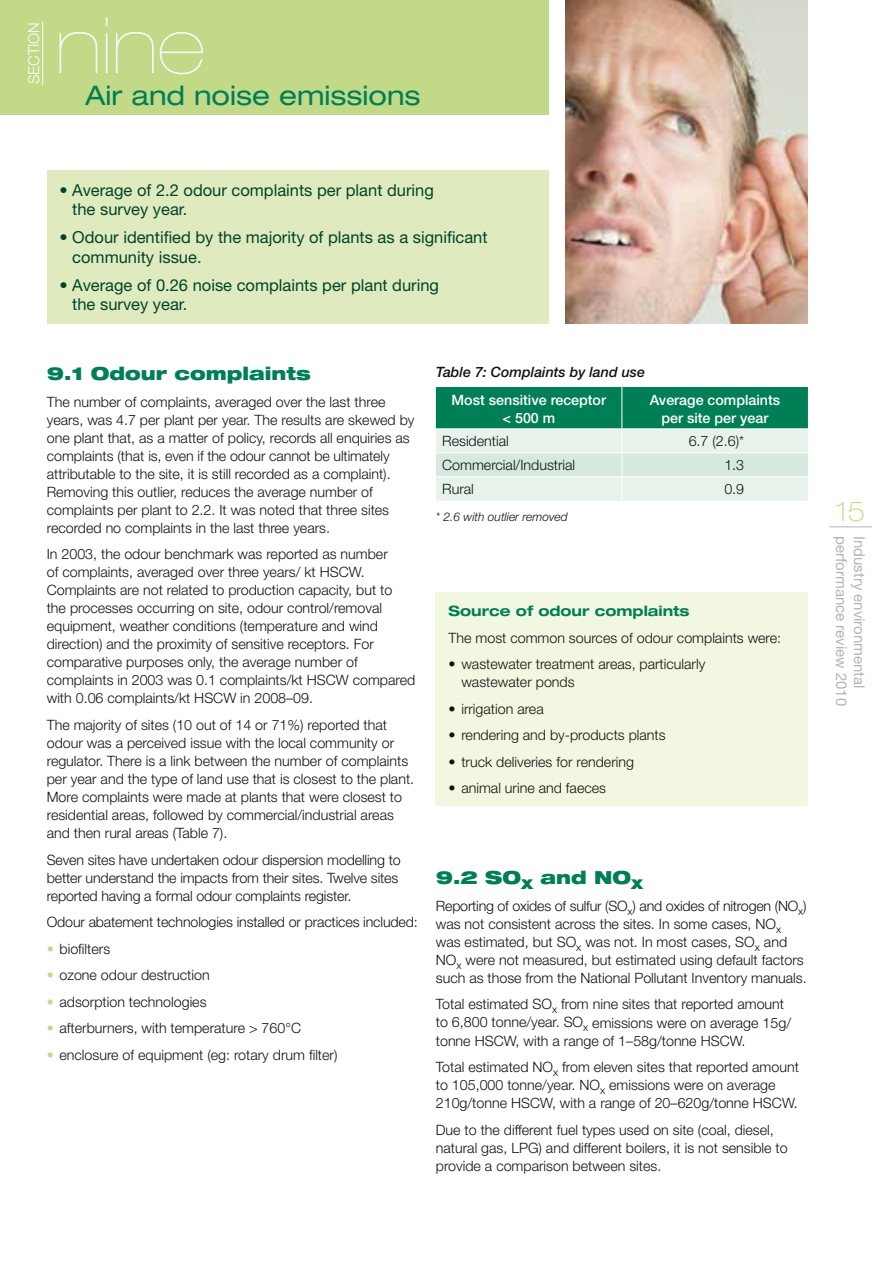
<style>
.page{position:relative;width:893px;height:1263px;background:#fff}
.page>*{position:absolute;margin:0;border:0;box-sizing:border-box;transform-origin:0 0}
.t1{font:900 expanded 78px "Helvetica Neue";color:#fff}
.t2{font:expanded 27px "Helvetica Neue";color:#007e56}
.t3{font:100 expanded 27px "Helvetica Neue";color:#c2da88}
.t4{font:900 expanded 18px "Helvetica Neue";color:#007e56}
.t5{font:16.5px/19.5px "Helvetica Neue";color:#00442b}
.t6{font:15px "Helvetica Neue";color:#b3b5b4}
.t7{font:300 15px "Helvetica Neue";color:#fff}
.t8{font:300 14.25px/18px "Helvetica Neue";color:#121212}
.t9{font:500 14.25px/18px "Helvetica Neue";color:#fff;text-align:center}
.t10{font:italic 500 14.25px "Helvetica Neue";color:#121212}
.t11{font:700 expanded 14.25px "Helvetica Neue";color:#007e56}
.t12{font:italic 300 12px "Helvetica Neue";color:#121212}
.s1{color:#c2da88}
</style>
<div class="page">
<div style="left:0;top:0;width:549px;height:115px;background:#c2da88"></div>
<hr style="left:42px;top:21px;width:1px;height:64px;background:#fff">
<hr style="left:829px;top:526px;width:43px;height:1px;background:#b3b5b4">
<div style="left:47px;top:170px;width:502px;height:153px;background:#dfebbe"></div>
<img style="left:566px;top:0;width:242px;height:323px">
<svg style="left:436px;top:387px;width:372px;height:114px;background:#90c6b3"></svg>
<div style="left:436px;top:592px;width:372px;height:214px;background:#f2f7e1"></div>
<p class="t7" style="left:24px;top:84px;width:64px;rotate:-90deg">SECTION</p>
<h1 class="t1" style="left:55px;top:0;width:150px">nine</h1>
<h2 class="t2" style="left:85px;top:79px;width:337px">Air and noise emissions</h2>
<p class="t5" style="left:72px;top:180px;width:363px;text-indent:-13px">• Average of 2.2 odour complaints per plant during the survey year.</p>
<p class="t5" style="left:72px;top:227px;width:417px;text-indent:-13px">• Odour identified by the majority of plants as a significant community issue.</p>
<p class="t5" style="left:72px;top:275px;width:368px;text-indent:-13px">• Average of 0.26 noise complaints per plant during the survey year.</p>
<p class="t4" style="left:47px;top:362px;width:265px">9.1 Odour complaints</p>
<p class="t8" style="left:47px;top:393px;width:369px">The number of complaints, averaged over the last three years, was 4.7 per plant per year. The results are skewed by one plant that, as a matter of policy, records all enquiries as complaints (that is, even if the odour cannot be ultimately attributable to the site, it is still recorded as a complaint).<br>Removing this outlier, reduces the average number of complaints per plant to 2.2. It was noted that three sites recorded no complaints in the last three years.</p>
<p class="t8" style="left:47px;top:545px;width:370px">In 2003, the odour benchmark was reported as number<br>of complaints, averaged over three years/ kt HSCW.<br>Complaints are not related to production capacity, but to<br>the processes occurring on site, odour control/removal equipment, weather conditions (temperature and wind direction) and the proximity of sensitive receptors. For comparative purposes only, the average number of complaints in 2003 was 0.1 complaints/kt HSCW compared with 0.06 complaints/kt HSCW in 2008–09.</p>
<p class="t8" style="left:47px;top:716px;width:369px">The majority of sites (10 out of 14 or 71%) reported that odour was a perceived issue with the local community or regulator. There is a link between the number of complaints per year and the type of land use that is closest to the plant.<br>More complaints were made at plants that were closest to residential areas, followed by commercial/industrial areas and then rural areas (Table 7).</p>
<p class="t8" style="left:47px;top:850px;width:355px">Seven sites have undertaken odour dispersion modelling to better understand the impacts from their sites. Twelve sites reported having a formal odour complaints register.</p>
<p class="t8" style="left:47px;top:913px;width:373px">Odour abatement technologies installed or practices included:</p>
<p class="t8" style="left:47px;top:939px;width:65px"><span class="s1">•</span> biofilters</p>
<p class="t8" style="left:47px;top:966px;width:164px"><span class="s1">•</span> ozone odour destruction</p>
<p class="t8" style="left:47px;top:992px;width:161px"><span class="s1">•</span> adsorption technologies</p>
<p class="t8" style="left:47px;top:1019px;width:256px"><span class="s1">•</span> afterburners, with temperature &gt; 760°C</p>
<p class="t8" style="left:47px;top:1045px;width:292px"><span class="s1">•</span> enclosure of equipment (eg: rotary drum filter)</p>
<p class="t10" style="left:436px;top:363px;width:211px">Table 7: Complaints by land use</p>
<p class="t9" style="left:452px;top:390px;width:156px">Most sensitive receptor &lt; 500 m</p>
<p class="t9" style="left:650px;top:390px;width:132px">Average complaints per site per year</p>
<p class="t8" style="left:442px;top:432px;width:68px">Residential</p>
<p class="t8" style="left:689px;top:432px;width:57px">6.7 (2.6)*</p>
<p class="t8" style="left:442px;top:456px;width:135px">Commercial/Industrial</p>
<p class="t8" style="left:724px;top:456px;width:21px">1.3</p>
<p class="t8" style="left:442px;top:480px;width:33px">Rural</p>
<p class="t8" style="left:724px;top:480px;width:21px">0.9</p>
<p class="t12" style="left:436px;top:510px;width:133px">* 2.6 with outlier removed</p>
<p class="t11" style="left:449px;top:602px;width:242px">Source of odour complaints</p>
<p class="t8" style="left:449px;top:628px;width:334px">The most common sources of odour complaints were:</p>
<p class="t8" style="left:461px;top:655px;width:245px;text-indent:-13px">• wastewater treatment areas, particularly wastewater ponds</p>
<p class="t8" style="left:449px;top:699px;width:97px">• irrigation area</p>
<p class="t8" style="left:449px;top:726px;width:219px">• rendering and by-products plants</p>
<p class="t8" style="left:449px;top:752px;width:187px">• truck deliveries for rendering</p>
<p class="t8" style="left:449px;top:779px;width:159px">• animal urine and faeces</p>
<p class="t4" style="left:436px;top:866px;width:209px">9.2 SO<sub>X</sub> and NO<sub>X</sub></p>
<p class="t8" style="left:436px;top:896px;width:372px">Reporting of oxides of sulfur (SO<sub>x</sub>) and oxides of nitrogen (NO<sub>x</sub>) was not consistent across the sites. In some cases, NO<sub>x </sub>was estimated, but SO<sub>x</sub> was not. In most cases, SO<sub>x</sub> and NO<sub>x</sub> were not measured, but estimated using default factors such as those from the National Pollutant Inventory manuals.</p>
<p class="t8" style="left:436px;top:995px;width:357px">Total estimated SO<sub>x</sub> from nine sites that reported amount to 6,800 tonne/year. SO<sub>x</sub> emissions were on average 15g/ tonne HSCW, with a range of 1–58g/tonne HSCW.</p>
<p class="t8" style="left:436px;top:1058px;width:365px">Total estimated NO<sub>x</sub> from eleven sites that reported amount to 105,000 tonne/year. NO<sub>x</sub> emissions were on average<br>210g/tonne HSCW, with a range of 20–620g/tonne HSCW.</p>
<p class="t8" style="left:436px;top:1120px;width:353px">Due to the different fuel types used on site (coal, diesel, natural gas, LPG) and different boilers, it is not sensible to provide a comparison between sites.</p>
<h2 class="t3" style="left:836px;top:495px;width:30px">15</h2>
<p class="t6" style="left:850px;top:536px;width:172px;rotate:90deg">performance review 2010</p>
<p class="t6" style="left:868px;top:536px;width:154px;rotate:90deg">Industry environmental</p>
</div>
